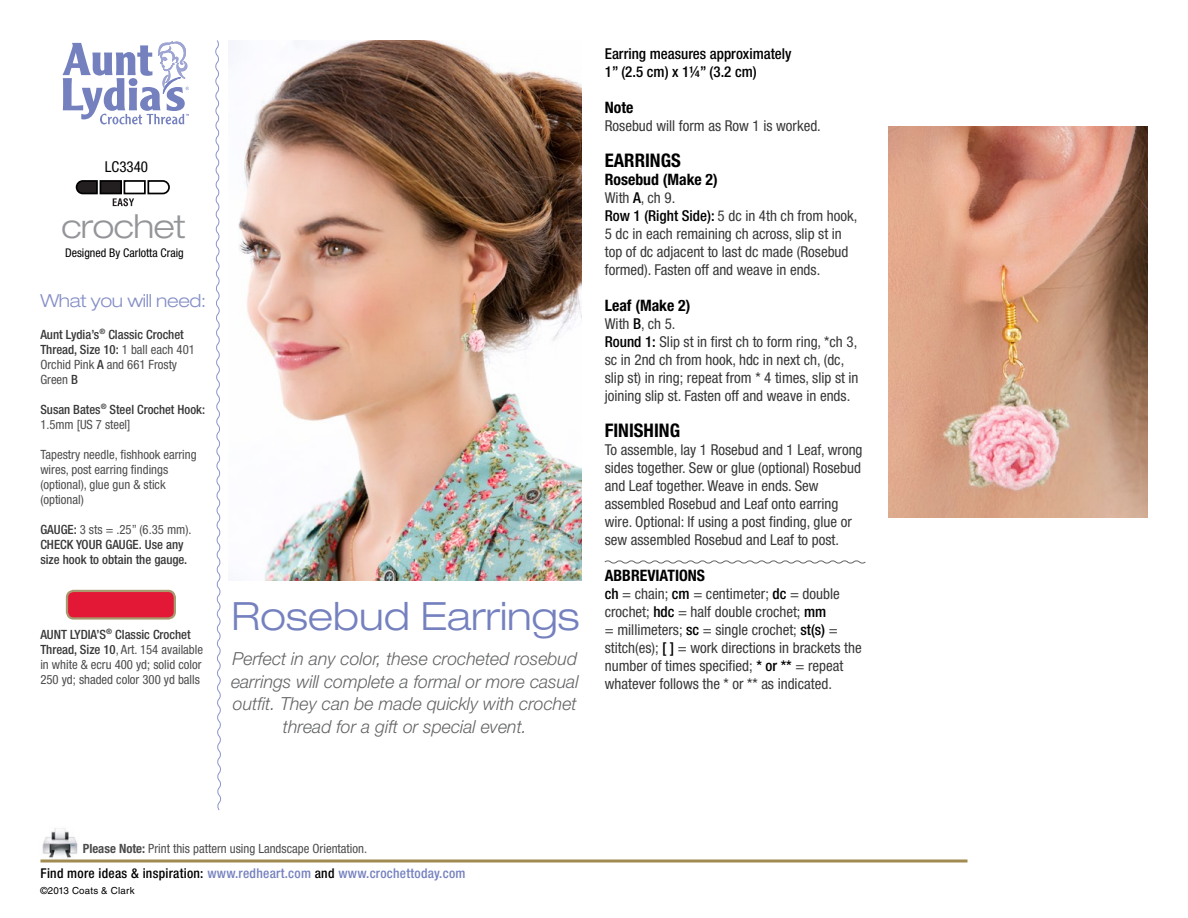
<style>
.page{position:relative;width:1188px;height:918px;background:#fff}
.page>*{position:absolute;margin:0;border:0;box-sizing:border-box;transform-origin:0 0}
.t1{font:300 expanded 39px "Helvetica Neue LT Std";color:#7581bf}
.t2{font:300 expanded 33px "Helvetica Neue LT Std";letter-spacing:-.02em;color:#939598}
.t3{font:700 condensed 18.75px "Helvetica Neue LT Std";color:#000}
.t4{font:italic 300 18px/22.5px "Helvetica Neue LT Std";color:#636466;text-align:center}
.t5{font:300 expanded 18px "Helvetica Neue LT Std";letter-spacing:-.02em;color:#868fc7}
.t6{font:700 condensed 15.75px "Helvetica Neue LT Std";color:#000}
.t7{font:condensed 15px/18px "Helvetica Neue LT Std";color:#383839}
.t8{font:500 condensed 15px/18px "Helvetica Neue LT Std";color:#000}
.t9{font:condensed 15px "Helvetica Neue LT Std";color:#000}
.t10{font:500 condensed 13.5px "Helvetica Neue LT Std";letter-spacing:.02em;color:#7581bf}
.t11{font:condensed 12.75px/15px "Helvetica Neue LT Std";color:#4d4d4f}
.t12{font:500 condensed 12.75px/15px "Helvetica Neue LT Std";color:#383839}
.t13{font:condensed 12px "Helvetica Neue LT Std";color:#000}
.t14{font:9.75px "Helvetica LT Std";letter-spacing:.02em;color:#000}
.s1{font-weight:400;color:#4d4d4f}
.s2{font-weight:500;color:#383839}
.s3{font-weight:500;color:#000}
.s4{font-weight:700}
.s5{color:#000}
</style>
<div class="page">
<hr style="left:40px;top:860px;width:928px;height:2px;background:#a18b50">
<img style="left:42px;top:828px;width:36px;height:30px">
<svg style="left:62px;top:41px;width:127px;height:83px"></svg>
<svg style="left:604px;top:560px;width:262px;height:4px"></svg>
<svg style="left:76px;top:180px;width:94px;height:26px"></svg>
<svg style="left:215px;top:40px;width:6px;height:770px"></svg>
<img style="left:228px;top:41px;width:354px;height:539px">
<div style="left:67px;top:591px;width:108px;height:27px;background:#e31837;border-radius:7px"></div>
<div style="left:66px;top:590px;width:110px;height:30px;border:2px solid #a8996e;border-radius:7px"></div>
<img style="left:889px;top:127px;width:259px;height:391px">
<p class="t9" style="left:105px;top:158px;width:45px">LC3340</p>
<h2 class="t2" style="left:61px;top:207px;width:126px">crochet</h2>
<p class="t13" style="left:65px;top:246px;width:120px">Designed By Carlotta Craig</p>
<p class="t5" style="left:40px;top:290px;width:167px">What you will need:</p>
<p class="t12" style="left:40px;top:326px;width:156px">Aunt Lydia’s<sup>®</sup> Classic Crochet<br>Thread, Size 10: <span class="s1">1 ball each 401<br>Orchid Pink</span> A <span class="s1">and 661 Frosty<br>Green</span> B</p>
<p class="t12" style="left:40px;top:401px;width:166px">Susan Bates<sup>®</sup> Steel Crochet Hook:<br><span class="s1">1.5mm [US 7 steel]</span></p>
<p class="t11" style="left:40px;top:447px;width:158px">Tapestry needle, fishhook earring wires, post earring findings (optional), glue gun &amp; stick (optional)</p>
<p class="t12" style="left:40px;top:521px;width:153px">GAUGE: <span class="s1">3 sts = .25” (6.35 mm).<br></span>CHECK YOUR GAUGE. Use any size hook to obtain the gauge.</p>
<p class="t11" style="left:40px;top:627px;width:164px"><span class="s2">AUNT LYDIA’S</span><sup>®</sup> <span class="s2">Classic Crochet<br>Thread, Size 10</span>, Art. 154 available in white &amp; ecru 400 yd; solid color<br>250 yd; shaded color 300 yd balls</p>
<h1 class="t1" style="left:231px;top:593px;width:350px">Rosebud Earrings</h1>
<p class="t4" style="left:231px;top:647px;width:349px">Perfect in any color, these crocheted rosebud earrings will complete a formal or more casual outfit. They can be made quickly with crochet thread for a gift or special event.</p>
<p class="t8" style="left:605px;top:44px;width:188px">Earring measures approximately<br>1” (2.5 cm) x 1¼” (3.2 cm)</p>
<p class="t6" style="left:605px;top:97px;width:30px">Note</p>
<p class="t7" style="left:605px;top:116px;width:218px">Rosebud will form as Row 1 is worked.</p>
<p class="t3" style="left:605px;top:148px;width:78px">EARRINGS</p>
<p class="t6" style="left:605px;top:169px;width:115px">Rosebud (Make 2)</p>
<p class="t7" style="left:605px;top:188px;width:254px">With <span class="s3">A</span>, ch 9.<br><span class="s3">Row 1 (Right Side):</span> 5 dc in 4th ch from hook, 5 dc in each remaining ch across, slip st in top of dc adjacent to last dc made (Rosebud formed). Fasten off and weave in ends.</p>
<p class="t6" style="left:605px;top:295px;width:87px">Leaf (Make 2)</p>
<p class="t7" style="left:605px;top:314px;width:255px">With <span class="s3">B</span>, ch 5.<br><span class="s3">Round 1:</span> Slip st in first ch to form ring, *ch 3, sc in 2nd ch from hook, hdc in next ch, (dc, slip st) in ring; repeat from * 4 times, slip st in joining slip st. Fasten off and weave in ends.</p>
<p class="t3" style="left:605px;top:418px;width:77px">FINISHING</p>
<p class="t7" style="left:605px;top:440px;width:259px">To assemble, lay 1 Rosebud and 1 Leaf, wrong sides together. Sew or glue (optional) Rosebud and Leaf together. Weave in ends. Sew assembled Rosebud and Leaf onto earring wire. Optional: If using a post finding, glue or sew assembled Rosebud and Leaf to post.</p>
<p class="t6" style="left:605px;top:565px;width:102px">ABBREVIATIONS</p>
<p class="t7" style="left:605px;top:584px;width:258px"><span class="s3">ch</span> = chain; <span class="s3">cm</span> = centimeter; <span class="s3">dc</span> = double crochet; <span class="s3">hdc</span> = half double crochet; <span class="s3">mm<br></span>= millimeters; <span class="s3">sc</span> = single crochet; <span class="s3">st(s)</span> = stitch(es); <span class="s3">[ ]</span> = work directions in brackets the number of times specified; <span class="s3">* or **</span> = repeat whatever follows the * or ** as indicated.</p>
<p class="t11" style="left:83px;top:841px;width:286px"><span class="s4">Please Note:</span> Print this pattern using Landscape Orientation.</p>
<p class="t14" style="left:40px;top:885px;width:96px">©2013 Coats &amp; Clark</p>
<p class="t10" style="left:40px;top:865px;width:427px"><span class="s5">Find more ideas &amp; inspiration:</span> www.redheart.com <span class="s5">and</span> www.crochettoday.com</p>
</div>
